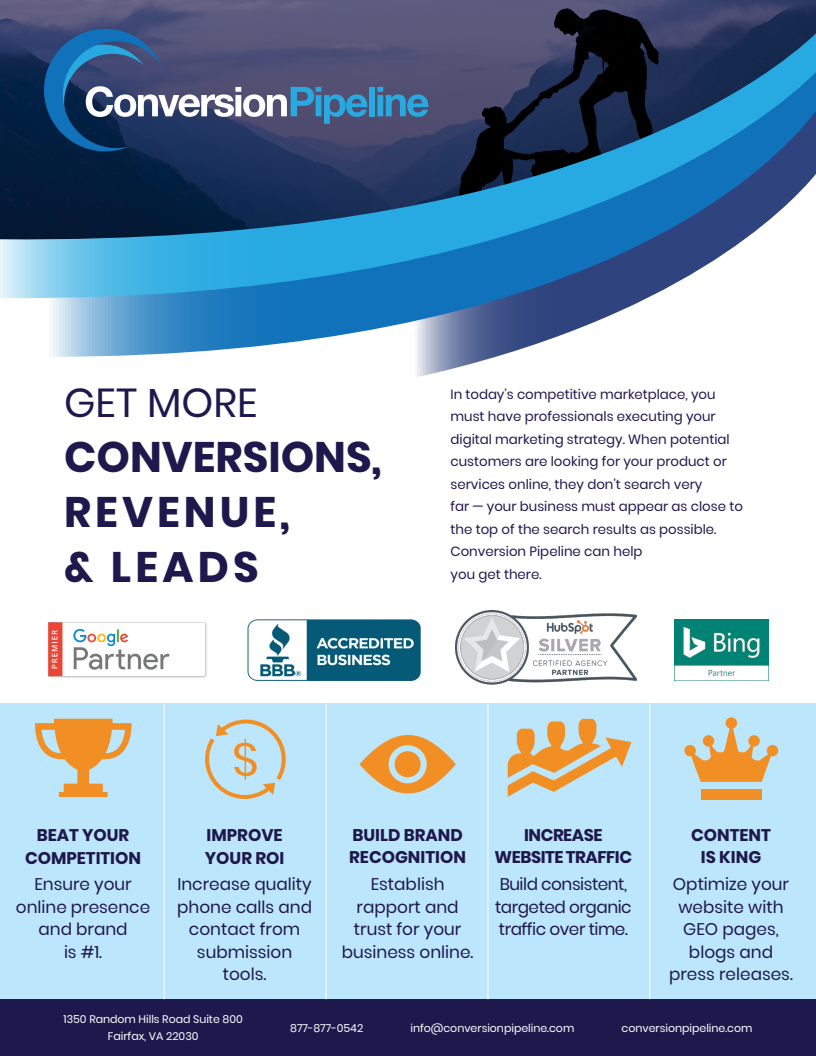
<style>
.page{position:relative;width:816px;height:1056px;background:#fff}
.page>*{position:absolute;margin:0;border:0;box-sizing:border-box;transform-origin:0 0}
.t1{font:700 42.6px/55.8px "Poppins";color:#1e184d}
.t2{font:700 42.6px "Poppins";letter-spacing:.045em;color:#1e184d}
.t3{font:40.4px "Poppins";color:#1e184d}
.t4{font:16.9px/22.5px "Poppins";color:#1e184d;text-align:center}
.t5{font:700 16.9px/22.5px "Poppins";color:#1e184d;text-align:center}
.t6{font:16.9px/22.5px "Poppins";letter-spacing:-.03em;color:#1e184d}
.t7{font:700 16.9px/22.5px "Poppins";letter-spacing:-.03em;color:#1e184d;text-align:center}
.t8{font:13.4px/22.5px "Poppins";color:#1e184d}
.t9{font:11px/16.9px "Poppins";color:#fff;text-align:center}
</style>
<div class="page">
<svg style="left:0;top:0;width:816px;height:33px;background:#4c4d70"></svg>
<svg style="left:417px;top:357px;width:78px;height:20px"></svg>
<svg style="left:40px;top:25px;width:327px;height:8px;background:#4f557d"></svg>
<svg style="left:53px;top:303px;width:584px;height:54px"></svg>
<div style="left:0;top:999px;width:816px;height:57px;background:#1e184d"></div>
<div style="left:650px;top:703px;width:166px;height:296px;background:#bce6fb"></div>
<div style="left:488px;top:703px;width:162px;height:296px;background:#bce6fb"></div>
<div style="left:326px;top:703px;width:163px;height:296px;background:#bce6fb"></div>
<div style="left:164px;top:703px;width:163px;height:296px;background:#bce6fb"></div>
<div style="left:0;top:703px;width:165px;height:296px;background:#bce6fb"></div>
<svg style="left:35px;top:719px;width:97px;height:78px"></svg>
<svg style="left:205px;top:720px;width:81px;height:79px"></svg>
<svg style="left:359px;top:735px;width:97px;height:59px"></svg>
<div style="left:389px;top:745px;width:38px;height:38px;background:#bce6fb;border-radius:50%"></div>
<div style="left:395px;top:751px;width:26px;height:26px;background:#f18f24;border-radius:50%"></div>
<svg style="left:507px;top:719px;width:124px;height:78px"></svg>
<div style="left:701px;top:789px;width:61px;height:11px;background:#f18f24"></div>
<svg style="left:684px;top:717px;width:94px;height:65px"></svg>
<hr style="left:164px;top:703px;width:1px;height:296px;background:#fff">
<hr style="left:326px;top:703px;width:1px;height:296px;background:#fff">
<hr style="left:488px;top:703px;width:1px;height:296px;background:#fff">
<hr style="left:649px;top:703px;width:1px;height:296px;background:#fff">
<img style="left:48px;top:622px;width:159px;height:56px">
<img style="left:455px;top:610px;width:182px;height:75px">
<img style="left:247px;top:620px;width:174px;height:61px">
<img style="left:674px;top:619px;width:95px;height:62px">
<svg style="left:0;top:33px;width:816px;height:270px;background:#34638d"></svg>
<h2 class="t3" style="left:64px;top:380px;width:195px">GET MORE</h2>
<h1 class="t1" style="left:64px;top:429px;width:319px">CONVERSIONS,<br>REVENUE,</h1>
<h1 class="t2" style="left:64px;top:542px;width:196px">&amp; LEADS</h1>
<p class="t8" style="left:451px;top:383px;width:294px">In today’s competitive marketplace, you must have professionals executing your digital marketing strategy. When potential customers are looking for your product or services online, they don’t search very<br>far — your business must appear as close to the top of the search results as possible.<br>Conversion Pipeline can help<br>you get there.</p>
<p class="t5" style="left:25px;top:824px;width:117px">BEAT YOUR<br>COMPETITION</p>
<p class="t4" style="left:16px;top:873px;width:136px">Ensure your online presence and brand<br>is #1.</p>
<p class="t5" style="left:205px;top:824px;width:81px;text-align:left">IMPROVE<br>YOUR ROI</p>
<p class="t4" style="left:177px;top:873px;width:136px">Increase quality phone calls and contact from submission tools.</p>
<p class="t5" style="left:349px;top:824px;width:118px;text-align:left">BUILD BRAND<br>RECOGNITION</p>
<p class="t4" style="left:342px;top:873px;width:133px">Establish rapport and trust for your business online.</p>
<p class="t7" style="left:495px;top:824px;width:139px">INCREASE<br>WEBSITE TRAFFIC</p>
<p class="t6" style="left:495px;top:873px;width:138px">Build consistent, targeted organic traffic over time.</p>
<p class="t5" style="left:691px;top:824px;width:81px">CONTENT<br>IS KING</p>
<p class="t4" style="left:669px;top:873px;width:125px">Optimize your website with<br>GEO pages, blogs and press releases.</p>
<p class="t9" style="left:64px;top:1011px;width:181px">1350 Random Hills Road Suite 800<br>Fairfax, VA 22030</p>
<p class="t9" style="left:290px;top:1020px;width:75px">877-877-0542</p>
<p class="t9" style="left:411px;top:1020px;width:165px">info@conversionpipeline.com</p>
<p class="t9" style="left:622px;top:1020px;width:132px">conversionpipeline.com</p>
</div>
